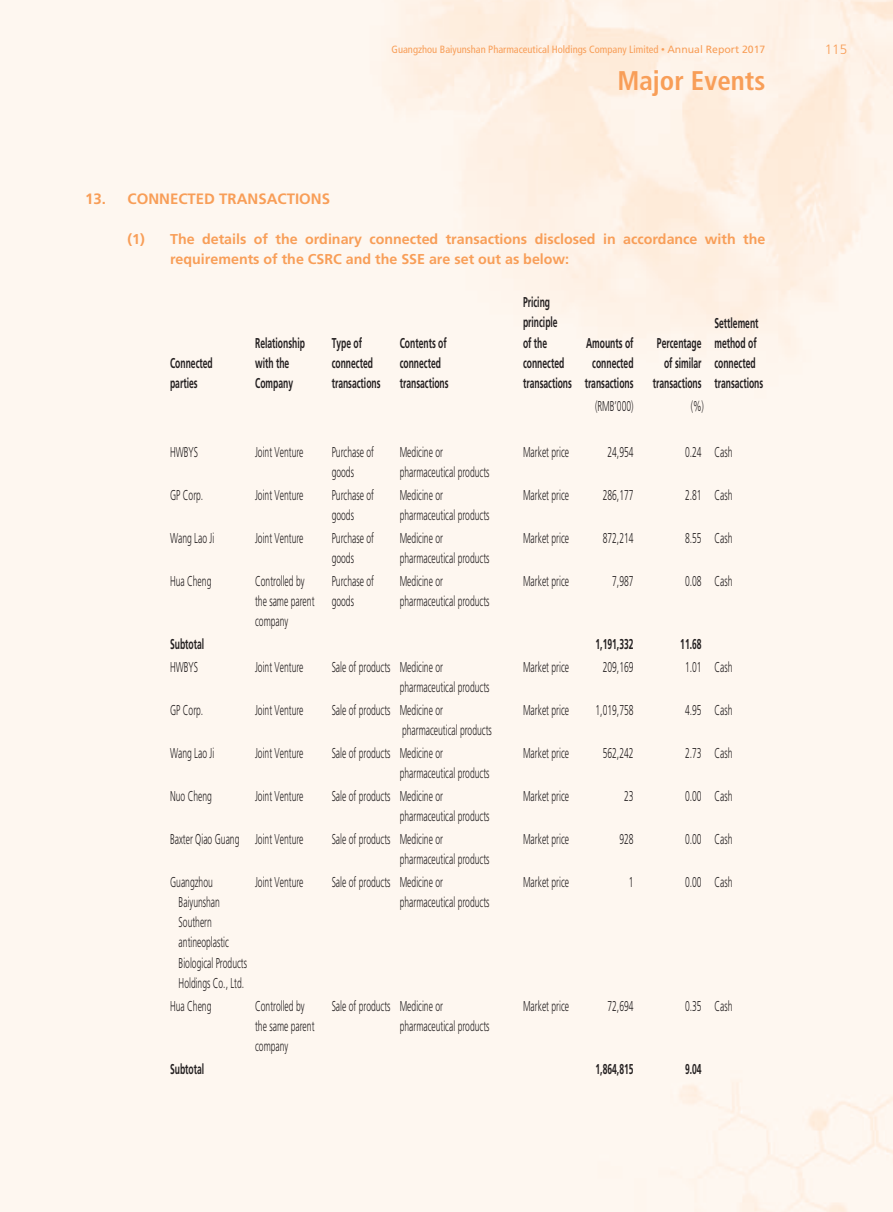
<style>
.page{position:relative;width:893px;height:1212px;background:#fff}
.page>*{position:absolute;margin:0;border:0;box-sizing:border-box;transform-origin:0 0}
.t1{font:700 condensed 27px "Frutiger";color:#f89e58}
.t2{font:700 15px "Frutiger";color:#f89e58}
.t3{font:300 14.25px/20.2px "Frutiger";color:#231f20;scale:.6 1}
.t4{font:700 14.25px/20.2px "Frutiger";color:#231f20;scale:.6 1}
.t5{font:700 14.25px/20.2px "Frutiger";color:#f89e58}
.t6{font:300 13.5px "Frutiger";color:#f89e58}
.t7{font:condensed 10.5px "Frutiger";color:#f89e58}
.s1{font-stretch:normal;font-size:7.5px}
.s2{font-stretch:normal}
</style>
<div class="page">
<p class="t7" style="left:392px;top:44px;width:375px">Guangzhou Baiyunshan Pharmaceutical Holdings Company Limited <span class="s1">•</span> <span class="s2">Annual Report 2017</span></p>
<p class="t1" style="left:617px;top:67px;width:150px">Major Events</p>
<p class="t2" style="left:85px;top:192px;width:247px">13. CONNECTED TRANSACTIONS</p>
<p class="t5" style="left:170px;top:230px;width:597px;text-indent:-43px">(1) The details of the ordinary connected transactions disclosed in accordance with the requirements of the CSRC and the SSE are set out as below:</p>
<p class="t4" style="left:170px;top:354px;width:73px">Connected parties</p>
<p class="t4" style="left:255px;top:333px;width:85px">Relationship with the<br>Company</p>
<p class="t4" style="left:332px;top:333px;width:83px">Type of connected transactions</p>
<p class="t4" style="left:400px;top:333px;width:83px">Contents of connected transactions</p>
<p class="t4" style="left:523px;top:293px;width:83px">Pricing principle<br>of the connected transactions</p>
<p class="t4" style="left:585px;top:333px;width:83px;text-align:center">Amounts of connected transactions</p>
<p class="t4" style="left:653px;top:333px;width:83px;text-align:right">Percentage of similar transactions</p>
<p class="t3" style="left:595px;top:397px;width:66px">(RMB’000)</p>
<p class="t3" style="left:691px;top:397px;width:24px">(%)</p>
<p class="t4" style="left:714px;top:313px;width:83px">Settlement method of connected transactions</p>
<p class="t3" style="left:170px;top:442px;width:48px">HWBYS</p>
<p class="t3" style="left:255px;top:442px;width:82px">Joint Venture</p>
<p class="t3" style="left:332px;top:442px;width:72px">Purchase of goods</p>
<p class="t3" style="left:400px;top:442px;width:151px">Medicine or pharmaceutical products</p>
<p class="t3" style="left:523px;top:442px;width:78px">Market price</p>
<p class="t3" style="left:607px;top:442px;width:45px">24,954</p>
<p class="t3" style="left:685px;top:442px;width:81px">0.24 Cash</p>
<p class="t3" style="left:170px;top:485px;width:57px">GP Corp.</p>
<p class="t3" style="left:255px;top:485px;width:82px">Joint Venture</p>
<p class="t3" style="left:332px;top:485px;width:72px">Purchase of goods</p>
<p class="t3" style="left:400px;top:485px;width:151px">Medicine or pharmaceutical products</p>
<p class="t3" style="left:523px;top:485px;width:78px">Market price</p>
<p class="t3" style="left:603px;top:485px;width:53px">286,177</p>
<p class="t3" style="left:685px;top:485px;width:81px">2.81 Cash</p>
<p class="t3" style="left:170px;top:528px;width:75px">Wang Lao Ji</p>
<p class="t3" style="left:255px;top:528px;width:82px">Joint Venture</p>
<p class="t3" style="left:332px;top:528px;width:72px">Purchase of goods</p>
<p class="t3" style="left:400px;top:528px;width:151px">Medicine or pharmaceutical products</p>
<p class="t3" style="left:523px;top:528px;width:78px">Market price</p>
<p class="t3" style="left:603px;top:528px;width:53px">872,214</p>
<p class="t3" style="left:685px;top:528px;width:81px">8.55 Cash</p>
<p class="t3" style="left:170px;top:571px;width:70px">Hua Cheng</p>
<p class="t3" style="left:255px;top:571px;width:100px">Controlled by the same parent company</p>
<p class="t3" style="left:332px;top:571px;width:72px">Purchase of goods</p>
<p class="t3" style="left:400px;top:571px;width:151px">Medicine or pharmaceutical products</p>
<p class="t3" style="left:523px;top:571px;width:78px">Market price</p>
<p class="t3" style="left:612px;top:571px;width:37px">7,987</p>
<p class="t3" style="left:685px;top:571px;width:81px">0.08 Cash</p>
<p class="t4" style="left:170px;top:634px;width:59px">Subtotal</p>
<p class="t4" style="left:596px;top:634px;width:65px">1,191,332</p>
<p class="t4" style="left:680px;top:634px;width:37px">11.68</p>
<p class="t3" style="left:170px;top:657px;width:48px">HWBYS</p>
<p class="t3" style="left:255px;top:657px;width:82px">Joint Venture</p>
<p class="t3" style="left:400px;top:657px;width:151px;text-indent:-68px">Sale of products Medicine or pharmaceutical products</p>
<p class="t3" style="left:523px;top:657px;width:78px">Market price</p>
<p class="t3" style="left:603px;top:657px;width:53px">209,169</p>
<p class="t3" style="left:685px;top:657px;width:81px">1.01 Cash</p>
<p class="t3" style="left:170px;top:700px;width:57px">GP Corp.</p>
<p class="t3" style="left:255px;top:700px;width:82px">Joint Venture</p>
<p class="t3" style="left:402px;top:700px;width:151px;text-indent:-70px">Sale of products Medicine or pharmaceutical products</p>
<p class="t3" style="left:523px;top:700px;width:78px">Market price</p>
<p class="t3" style="left:596px;top:700px;width:65px">1,019,758</p>
<p class="t3" style="left:685px;top:700px;width:81px">4.95 Cash</p>
<p class="t3" style="left:170px;top:743px;width:75px">Wang Lao Ji</p>
<p class="t3" style="left:255px;top:743px;width:82px">Joint Venture</p>
<p class="t3" style="left:400px;top:743px;width:151px;text-indent:-68px">Sale of products Medicine or pharmaceutical products</p>
<p class="t3" style="left:523px;top:743px;width:78px">Market price</p>
<p class="t3" style="left:603px;top:743px;width:53px">562,242</p>
<p class="t3" style="left:685px;top:743px;width:81px">2.73 Cash</p>
<p class="t3" style="left:170px;top:786px;width:71px">Nuo Cheng</p>
<p class="t3" style="left:255px;top:786px;width:82px">Joint Venture</p>
<p class="t3" style="left:400px;top:786px;width:151px;text-indent:-68px">Sale of products Medicine or pharmaceutical products</p>
<p class="t3" style="left:523px;top:786px;width:78px">Market price</p>
<p class="t3" style="left:624px;top:786px;width:17px">23</p>
<p class="t3" style="left:685px;top:786px;width:81px">0.00 Cash</p>
<p class="t3" style="left:170px;top:829px;width:224px">Baxter Qiao Guang Joint Venture</p>
<p class="t3" style="left:400px;top:829px;width:151px;text-indent:-68px">Sale of products Medicine or pharmaceutical products</p>
<p class="t3" style="left:523px;top:829px;width:78px">Market price</p>
<p class="t3" style="left:619px;top:829px;width:25px">928</p>
<p class="t3" style="left:685px;top:829px;width:81px">0.00 Cash</p>
<p class="t3" style="left:179px;top:872px;width:116px;text-indent:-9px">Guangzhou<br>Baiyunshan<br>Southern antineoplastic<br>Biological Products<br>Holdings Co., Ltd.</p>
<p class="t3" style="left:255px;top:872px;width:82px">Joint Venture</p>
<p class="t3" style="left:400px;top:872px;width:151px;text-indent:-68px">Sale of products Medicine or pharmaceutical products</p>
<p class="t3" style="left:523px;top:872px;width:78px">Market price</p>
<p class="t3" style="left:629px;top:872px;width:9px">1</p>
<p class="t3" style="left:685px;top:872px;width:81px">0.00 Cash</p>
<p class="t3" style="left:170px;top:996px;width:70px">Hua Cheng</p>
<p class="t3" style="left:255px;top:996px;width:100px">Controlled by the same parent company</p>
<p class="t3" style="left:400px;top:996px;width:151px;text-indent:-68px">Sale of products Medicine or pharmaceutical products</p>
<p class="t3" style="left:523px;top:996px;width:78px">Market price</p>
<p class="t3" style="left:607px;top:996px;width:45px">72,694</p>
<p class="t3" style="left:685px;top:996px;width:81px">0.35 Cash</p>
<p class="t4" style="left:170px;top:1059px;width:59px">Subtotal</p>
<p class="t4" style="left:596px;top:1059px;width:65px">1,864,815</p>
<p class="t4" style="left:685px;top:1059px;width:29px">9.04</p>
<p class="t6" style="left:825px;top:43px;width:24px">115</p>
</div>
